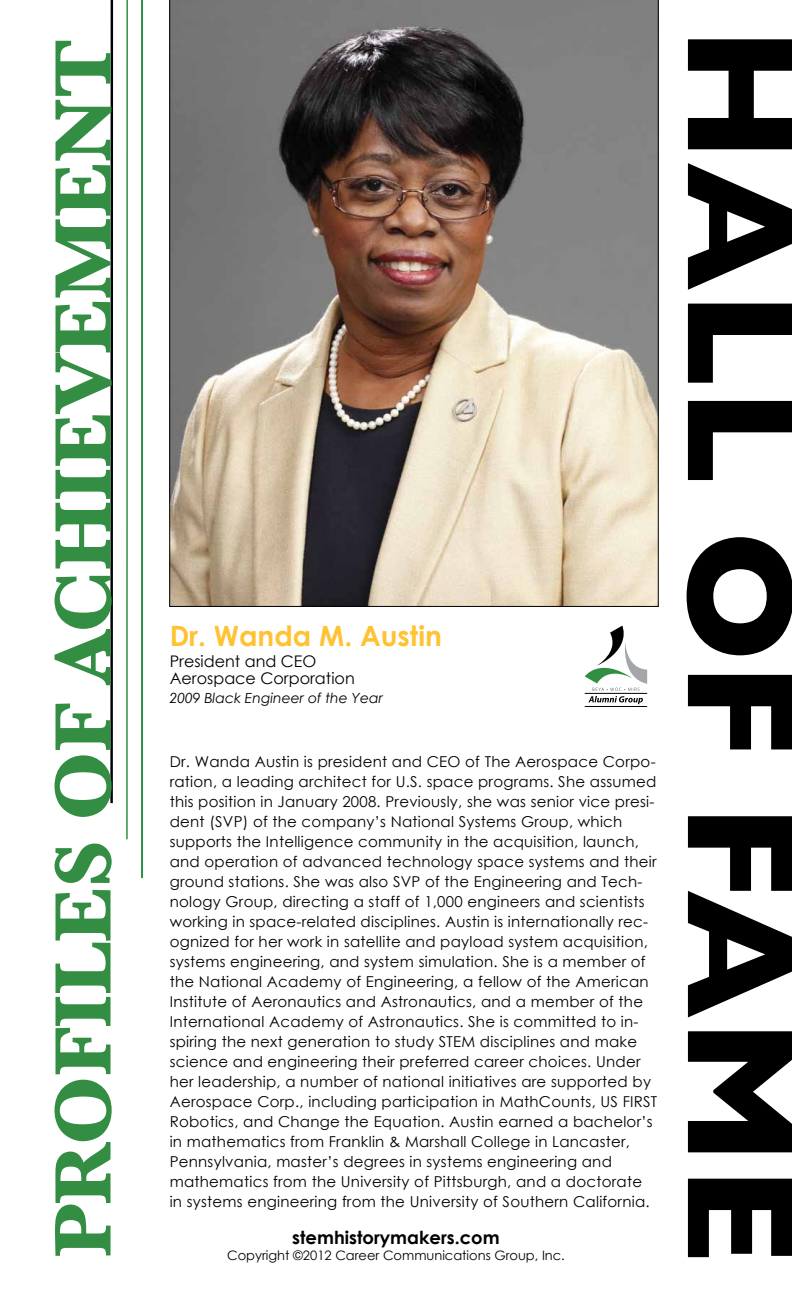
<style>
.page{position:relative;width:792px;height:1296px;background:#fff}
.page>*{position:absolute;margin:0;border:0;box-sizing:border-box;transform-origin:0 0}
.t1{font:700 28px "Century Gothic";color:#ffc233}
.t2{font:700 18px "Century Gothic";color:#000}
.t3{font:16px/17px "Century Gothic";color:#000}
.t4{font:15px/20px "Century Gothic";letter-spacing:.015em;color:#000}
.t5{font:italic 14px "Century Gothic";color:#000}
.t6{font:13px "Century Gothic";color:#000}
</style>
<div class="page">
<svg style="left:687px;top:39px;width:105px;height:1218px"></svg>
<hr style="left:126px;top:0;width:2px;height:839px;background:#2b9044">
<hr style="left:110px;top:0;width:3px;height:803px;background:#000">
<hr style="left:141px;top:0;width:2px;height:878px;background:#2b9044">
<svg style="left:55px;top:41px;width:57px;height:1215px"></svg>
<svg style="left:585px;top:626px;width:62px;height:78px"></svg>
<hr style="left:585px;top:693px;width:62px;height:1px;background:#000">
<hr style="left:585px;top:706px;width:62px;height:1px;background:#000">
<svg style="left:169px;top:0;width:490px;height:607px;background:#94897f"></svg>
<h1 class="t1" style="left:170px;top:618px;width:274px">Dr. Wanda M. Austin</h1>
<p class="t3" style="left:170px;top:653px;width:187px">President and CEO<br>Aerospace Corporation</p>
<p class="t5" style="left:170px;top:689px;width:215px">2009 Black Engineer of the Year</p>
<p class="t4" style="left:170px;top:751px;width:489px">Dr. Wanda Austin is president and CEO of The Aerospace Corpo&shy;ration, a leading architect for U.S. space programs. She assumed this position in January 2008. Previously, she was senior vice presi&shy;dent (SVP) of the company’s National Systems Group, which supports the Intelligence community in the acquisition, launch, and operation of advanced technology space systems and their ground stations. She was also SVP of the Engineering and Tech&shy;nology Group, directing a staff of 1,000 engineers and scientists working in space-related disciplines. Austin is internationally rec&shy;ognized for her work in satellite and payload system acquisition, systems engineering, and system simulation. She is a member of the National Academy of Engineering, a fellow of the American Institute of Aeronautics and Astronautics, and a member of the International Academy of Astronautics. She is committed to in&shy;spiring the next generation to study STEM disciplines and make science and engineering their preferred career choices. Under her leadership, a number of national initiatives are supported by Aerospace Corp., including participation in MathCounts, US FIRST Robotics, and Change the Equation. Austin earned a bachelor’s in mathematics from Franklin &amp; Marshall College in Lancaster, Pennsylvania, master’s degrees in systems engineering and mathematics from the University of Pittsburgh, and a doctorate in systems engineering from the University of Southern California.</p>
<p class="t2" style="left:292px;top:1226px;width:209px">stemhistorymakers.com</p>
<p class="t6" style="left:227px;top:1247px;width:339px">Copyright ©2012 Career Communications Group, Inc.</p>
</div>
